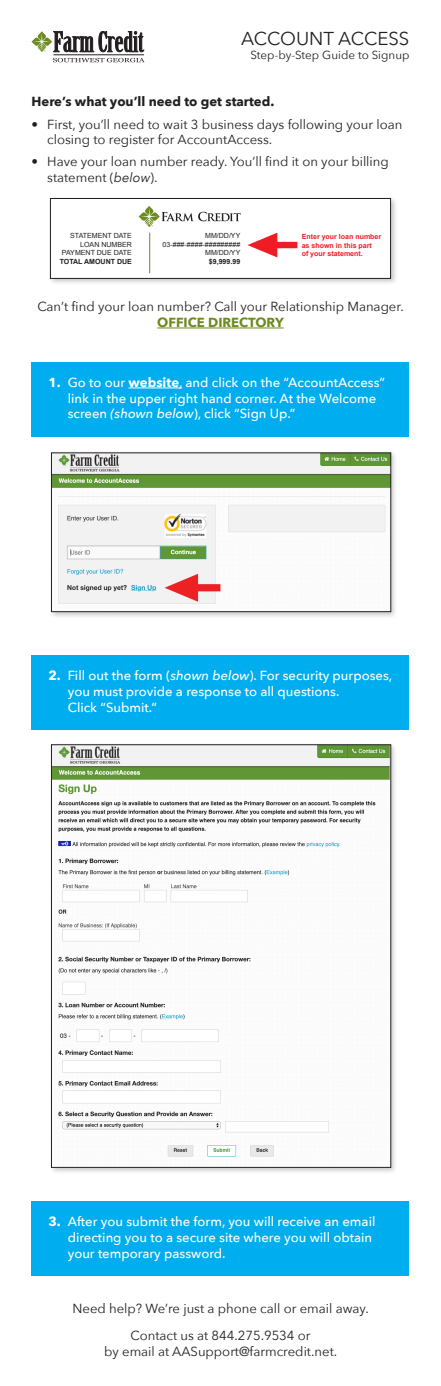
<style>
.page{position:relative;width:441px;height:1386px;background:#fff}
.page>*{position:absolute;margin:0;border:0;box-sizing:border-box;transform-origin:0 0}
.t1{font:18.64px "Avenir Next";color:#231f20}
.t2{font:500 13.12px/15.8px "Avenir Next";color:#fff}
.t3{font:13.12px/15.8px "Avenir Next";color:#231f20}
.t4{font:700 13.12px "Avenir Next";color:#231f20}
.t5{font:700 13.12px "Avenir Next";color:#6c8a1f}
.t6{font:11.64px "Avenir Next";color:#231f20}
.t7{font:7.09px/8.5px "Arial";color:#231f20;text-align:right}
.t8{font:700 7.09px/8.5px "Arial";color:#ee1d23}
.s1{font-style:italic}
.s2{font-weight:700}
</style>
<div class="page">
<div style="left:49px;top:450px;width:349px;height:169px;background:#231f20;opacity:.25"></div>
<img style="left:53px;top:455px;width:336px;height:155px">
<div style="left:51px;top:453px;width:340px;height:159px;border:1px solid #231f20"></div>
<div style="left:49px;top:742px;width:349px;height:432px;background:#231f20;opacity:.25"></div>
<img style="left:53px;top:747px;width:336px;height:419px">
<div style="left:51px;top:745px;width:340px;height:423px;border:1px solid #231f20"></div>
<svg style="left:32px;top:31px;width:113px;height:31px"></svg>
<div style="left:48px;top:196px;width:350px;height:90px;background:#231f20;opacity:.25"></div>
<div style="left:50px;top:198px;width:341px;height:80px;background:#fff"></div>
<hr style="left:149px;top:233px;width:1px;height:40px;background:#6c8a1f">
<svg style="left:139px;top:206px;width:102px;height:21px"></svg>
<svg style="left:247px;top:233px;width:50px;height:24px"></svg>
<div style="left:50px;top:198px;width:341px;height:81px;border:1px solid #231f20"></div>
<hr style="left:157px;top:328px;width:127px;height:1px;background:#6c8a1f">
<div style="left:32px;top:362px;width:378px;height:75px;background:#00aeef"></div>
<hr style="left:129px;top:388px;width:53px;height:1px;background:#fff">
<div style="left:32px;top:656px;width:378px;height:74px;background:#00aeef"></div>
<div style="left:32px;top:1201px;width:378px;height:75px;background:#00aeef"></div>
<p class="t1" style="left:241px;top:23px;width:170px">ACCOUNT ACCESS</p>
<p class="t6" style="left:250px;top:45px;width:161px">Step-by-Step Guide to Signup</p>
<p class="t4" style="left:32px;top:91px;width:244px">Here’s what you’ll need to get started.</p>
<p class="t3" style="left:47px;top:116px;width:357px;text-indent:-16px">• First, you’ll need to wait 3 business days following your loan closing to register for AccountAccess.</p>
<p class="t3" style="left:47px;top:153px;width:343px;text-indent:-16px">• Have your loan number ready. You’ll find it on your billing statement (<span class="s1">below</span>).</p>
<p class="t7" style="left:60px;top:232px;width:74px">STATEMENT DATE<br>LOAN NUMBER<br>PAYMENT DUE DATE<br><span class="s2">TOTAL AMOUNT DUE</span></p>
<p class="t7" style="left:163px;top:232px;width:79px">MM/DD/YY<br>03-###-####-#########<br>MM/DD/YY<br><span class="s2">$9,999.99</span></p>
<p class="t8" style="left:302px;top:233px;width:81px">Enter your loan number as shown in this part<br>of your statement.</p>
<p class="t3" style="left:37px;top:298px;width:368px">Can’t find your loan number? Call your Relationship Manager.</p>
<p class="t5" style="left:157px;top:311px;width:128px">OFFICE DIRECTORY</p>
<p class="t2" style="left:68px;top:374px;width:319px;text-indent:-19px"><span class="s2">1.</span> Go to our <span class="s2">website</span>, and click on the “AccountAccess” link in the upper right hand corner. At the Welcome screen <span class="s1">(shown below</span>), click “Sign Up.”</p>
<p class="t2" style="left:68px;top:668px;width:326px;text-indent:-19px"><span class="s2">2.</span> Fill out the form (<span class="s1">shown below</span>). For security purposes, you must provide a response to all questions.<br>Click “Submit.”</p>
<p class="t2" style="left:68px;top:1213px;width:309px;text-indent:-19px"><span class="s2">3.</span> After you submit the form, you will receive an email directing you to a secure site where you will obtain your temporary password.</p>
<p class="t3" style="left:72px;top:1300px;width:298px">Need help? We’re just a phone call or email away.</p>
<p class="t3" style="left:104px;top:1327px;width:235px;text-align:center">Contact us at 844.275.9534 or<br>by email at AASupport@farmcredit.net.</p>
</div>
